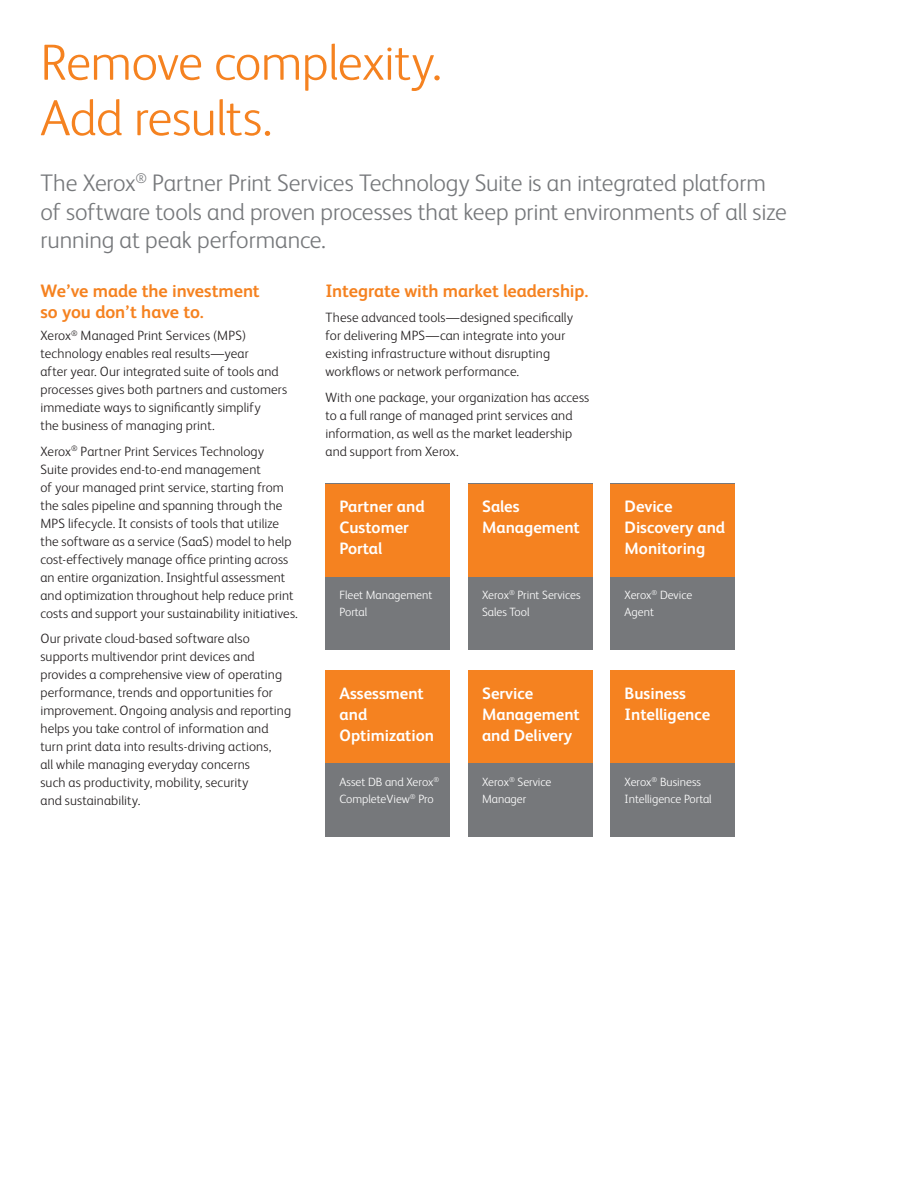
<style>
.page{position:relative;width:918px;height:1188px;background:#fff}
.page>*{position:absolute;margin:0;border:0;box-sizing:border-box;transform-origin:0 0}
.t1{font:300 51px/55.5px "Xerox Sans";letter-spacing:-.01em;color:#f58220}
.t2{font:300 24px/28.5px "Xerox Sans";letter-spacing:-.005em;color:#76787b}
.t3{font:700 18px/21px "Xerox Sans";letter-spacing:-.005em;color:#f58220}
.t4{font:700 16.5px/21px "Xerox Sans";color:#fff}
.t5{font:300 13.5px/18px "Xerox Sans";letter-spacing:.01em;color:#231f20}
.t6{font:300 12px/16.5px "Xerox Sans";color:#fff}
</style>
<div class="page">
<div style="left:326px;top:484px;width:124px;height:166px;background:#76787b"></div>
<div style="left:326px;top:670px;width:124px;height:167px;background:#76787b"></div>
<div style="left:468px;top:484px;width:124px;height:166px;background:#76787b"></div>
<div style="left:468px;top:670px;width:124px;height:167px;background:#76787b"></div>
<div style="left:610px;top:484px;width:125px;height:166px;background:#76787b"></div>
<div style="left:610px;top:670px;width:125px;height:167px;background:#76787b"></div>
<div style="left:326px;top:484px;width:124px;height:92px;background:#f58220"></div>
<div style="left:326px;top:670px;width:124px;height:93px;background:#f58220"></div>
<div style="left:468px;top:484px;width:124px;height:92px;background:#f58220"></div>
<div style="left:468px;top:670px;width:124px;height:93px;background:#f58220"></div>
<div style="left:610px;top:484px;width:125px;height:92px;background:#f58220"></div>
<div style="left:610px;top:670px;width:125px;height:93px;background:#f58220"></div>
<h1 class="t1" style="left:40px;top:32px;width:403px">Remove complexity.<br>Add results.</h1>
<h2 class="t2" style="left:40px;top:168px;width:748px">The Xerox<sup>®</sup> Partner Print Services Technology Suite is an integrated platform of software tools and proven processes that keep print environments of all size running at peak performance.</h2>
<h3 class="t3" style="left:40px;top:279px;width:221px">We’ve made the investment so you don’t have to.</h3>
<p class="t5" style="left:40px;top:326px;width:248px">Xerox<sup>®</sup> Managed Print Services (MPS) technology enables real results—year<br>after year. Our integrated suite of tools and processes gives both partners and customers immediate ways to significantly simplify<br>the business of managing print.</p>
<p class="t5" style="left:41px;top:441px;width:259px">Xerox<sup>®</sup> Partner Print Services Technology<br>Suite provides end-to-end management<br>of your managed print service, starting from the sales pipeline and spanning through the MPS lifecycle. It consists of tools that utilize the software as a service (SaaS) model to help cost-effectively manage office printing across an entire organization. Insightful assessment and optimization throughout help reduce print costs and support your sustainability initiatives.</p>
<p class="t5" style="left:41px;top:629px;width:252px">Our private cloud-based software also supports multivendor print devices and provides a comprehensive view of operating performance, trends and opportunities for improvement. Ongoing analysis and reporting helps you take control of information and turn print data into results-driving actions,<br>all while managing everyday concerns<br>such as productivity, mobility, security<br>and sustainability.</p>
<h3 class="t3" style="left:326px;top:279px;width:264px">Integrate with market leadership.</h3>
<p class="t5" style="left:326px;top:308px;width:249px">These advanced tools—designed specifically for delivering MPS—can integrate into your existing infrastructure without disrupting workflows or network performance.</p>
<p class="t5" style="left:326px;top:388px;width:265px">With one package, your organization has access to a full range of managed print services and information, as well as the market leadership and support from Xerox.</p>
<p class="t4" style="left:340px;top:495px;width:86px">Partner and<br>Customer<br>Portal</p>
<p class="t6" style="left:340px;top:586px;width:94px">Fleet Management<br>Portal</p>
<p class="t4" style="left:340px;top:682px;width:96px">Assessment and<br>Optimization</p>
<p class="t6" style="left:340px;top:773px;width:101px">Asset DB and Xerox<sup>®<br></sup>CompleteView<sup>®</sup> Pro</p>
<p class="t4" style="left:482px;top:495px;width:99px">Sales<br>Management</p>
<p class="t6" style="left:482px;top:586px;width:100px">Xerox<sup>®</sup> Print Services<br>Sales Tool</p>
<p class="t4" style="left:482px;top:682px;width:99px">Service<br>Management and Delivery</p>
<p class="t6" style="left:482px;top:773px;width:71px">Xerox<sup>®</sup> Service<br>Manager</p>
<p class="t4" style="left:625px;top:495px;width:102px">Device<br>Discovery and<br>Monitoring</p>
<p class="t6" style="left:625px;top:586px;width:69px">Xerox<sup>®</sup> Device<br>Agent</p>
<p class="t4" style="left:625px;top:682px;width:87px">Business<br>Intelligence</p>
<p class="t6" style="left:625px;top:773px;width:89px">Xerox<sup>®</sup> Business<br>Intelligence Portal</p>
</div>
